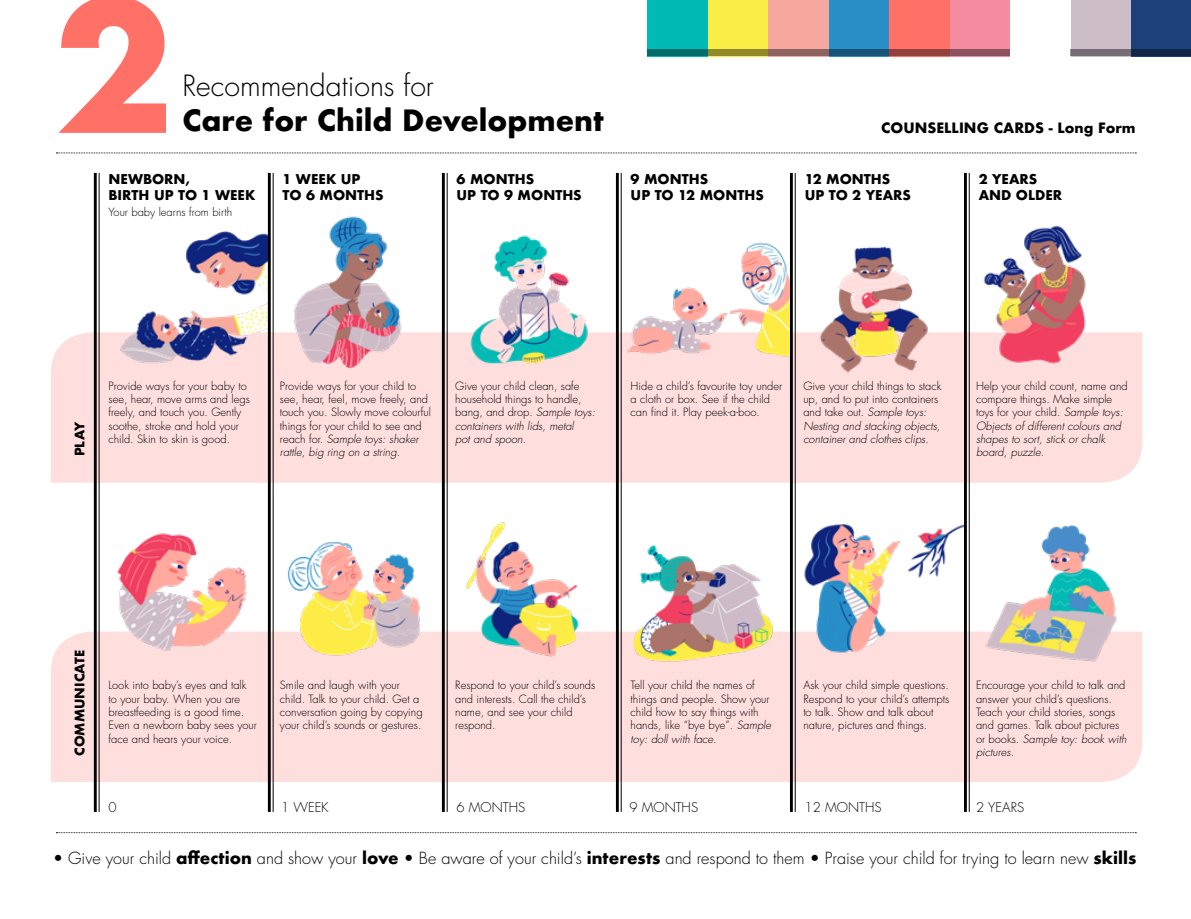
<style>
.page{position:relative;width:1191px;height:919px;background:#fff}
.page>*{position:absolute;margin:0;border:0;box-sizing:border-box;transform-origin:0 0}
.t1{font:700 177px "Futura";color:#ff7066}
.t2{font:700 28.5px "Futura";color:#000}
.t3{font:300 28.5px "Futura";color:#000}
.t4{font:300 16.2px "Futura";color:#000}
.t5{font:700 13.95px "Futura";color:#000}
.t6{font:700 13.2px/15.8px "Futura";color:#000}
.t7{font:300 13.2px "Futura";color:#000}
.t8{font:700 12.75px "Futura";color:#000}
.t9{font:300 11.1px/13.4px "Futura";color:#000}
.t10{font:italic 300 11.1px/13.4px "Futura";color:#000}
.s1{font-style:italic}
.s2{font-style:normal}
.s3{font-weight:700}
</style>
<div class="page">
<div style="left:51px;top:332px;width:1091px;height:150px;background:#ffdede"></div>
<div style="left:51px;top:631px;width:1091px;height:151px;background:#ffdede"></div>
<div style="left:1130px;top:0;width:61px;height:56px;background:#1c4078"></div>
<div style="left:828px;top:0;width:61px;height:56px;background:#298fc7"></div>
<div style="left:1070px;top:0;width:60px;height:56px;background:#ccbdc7"></div>
<div style="left:949px;top:0;width:61px;height:56px;background:#f68ca0"></div>
<div style="left:889px;top:0;width:60px;height:56px;background:#ff7066"></div>
<div style="left:768px;top:0;width:60px;height:56px;background:#f7a89e"></div>
<div style="left:707px;top:0;width:61px;height:56px;background:#faed45"></div>
<div style="left:647px;top:0;width:61px;height:56px;background:#00bab5"></div>
<svg style="left:647px;top:50px;width:363px;height:6px;background:#635f55"></svg>
<svg style="left:1070px;top:50px;width:121px;height:6px"></svg>
<img style="left:117px;top:224px;width:151px;height:152px">
<img style="left:803px;top:524px;width:161px;height:132px">
<img style="left:116px;top:533px;width:132px;height:121px">
<hr style="left:94px;top:173px;width:3px;height:638px;background:#000">
<hr style="left:99px;top:173px;width:1px;height:638px;background:#000">
<hr style="left:268px;top:173px;width:3px;height:638px;background:#000">
<hr style="left:273px;top:173px;width:1px;height:638px;background:#000">
<hr style="left:442px;top:173px;width:3px;height:638px;background:#000">
<hr style="left:447px;top:173px;width:1px;height:638px;background:#000">
<hr style="left:616px;top:173px;width:3px;height:638px;background:#000">
<hr style="left:620px;top:173px;width:1px;height:638px;background:#000">
<hr style="left:790px;top:173px;width:3px;height:638px;background:#000">
<hr style="left:794px;top:173px;width:1px;height:638px;background:#000">
<hr style="left:964px;top:173px;width:3px;height:638px;background:#000">
<hr style="left:968px;top:173px;width:1px;height:638px;background:#000">
<img style="left:283px;top:216px;width:140px;height:159px">
<img style="left:456px;top:235px;width:142px;height:134px">
<img style="left:979px;top:225px;width:129px;height:141px">
<img style="left:281px;top:542px;width:150px;height:118px">
<img style="left:624px;top:545px;width:150px;height:119px">
<img style="left:625px;top:242px;width:165px;height:120px">
<img style="left:464px;top:522px;width:119px;height:142px">
<img style="left:804px;top:246px;width:142px;height:130px">
<img style="left:983px;top:525px;width:146px;height:138px">
<svg style="left:56px;top:152px;width:1080px;height:1px"></svg>
<svg style="left:56px;top:832px;width:1080px;height:1px"></svg>
<h1 class="t1" style="left:54px;top:-62px;width:122px">2</h1>
<h2 class="t3" style="left:182px;top:68px;width:253px">Recommendations for</h2>
<h2 class="t2" style="left:182px;top:99px;width:423px">Care for Child Development</h2>
<p class="t5" style="left:881px;top:117px;width:256px">COUNSELLING CARDS - Long Form</p>
<p class="t6" style="left:109px;top:171px;width:148px">NEWBORN,<br>BIRTH UP TO 1 WEEK</p>
<p class="t9" style="left:109px;top:206px;width:125px">Your baby learns from birth</p>
<p class="t6" style="left:282px;top:171px;width:103px">1 WEEK UP<br>TO 6 MONTHS</p>
<p class="t6" style="left:456px;top:171px;width:127px">6 MONTHS<br>UP TO 9 MONTHS</p>
<p class="t6" style="left:630px;top:171px;width:135px">9 MONTHS<br>UP TO 12 MONTHS</p>
<p class="t6" style="left:804px;top:171px;width:108px">12 MONTHS<br>UP TO 2 YEARS</p>
<p class="t6" style="left:978px;top:171px;width:85px">2 YEARS<br>AND OLDER</p>
<p class="t8" style="left:70px;top:456px;width:36px;rotate:-90deg">PLAY</p>
<p class="t9" style="left:109px;top:379px;width:143px">Provide ways for your baby to see, hear, move arms and legs freely, and touch you. Gently soothe, stroke and hold your child. Skin to skin is good.</p>
<p class="t9" style="left:280px;top:379px;width:153px">Provide ways for your child to see, hear, feel, move freely, and touch you. Slowly move colourful things for your child to see and reach for. <span class="s1">Sample toys: shaker rattle, big ring on a string.</span></p>
<p class="t9" style="left:455px;top:379px;width:141px">Give your child clean, safe household things to handle, bang, and drop. <span class="s1">Sample toys: containers with lids, metal<br>pot and spoon.</span></p>
<p class="t9" style="left:630px;top:379px;width:153px">Hide a child’s favourite toy under a cloth or box. See if the child can find it. Play peek-a-boo.</p>
<p class="t9" style="left:803px;top:379px;width:140px">Give your child things to stack up, and to put into containers and take out. <span class="s1">Sample toys:<br>Nesting and stacking objects, container and clothes clips.</span></p>
<p class="t10" style="left:976px;top:379px;width:153px"><span class="s2">Help your child count, name and compare things. Make simple toys for your child.</span> Sample toys:<br>Objects of different colours and shapes to sort, stick or chalk board, puzzle.</p>
<p class="t8" style="left:70px;top:756px;width:108px;rotate:-90deg">COMMUNICATE</p>
<p class="t9" style="left:109px;top:678px;width:150px">Look into baby’s eyes and talk to your baby. When you are breastfeeding is a good time.<br>Even a newborn baby sees your face and hears your voice.</p>
<p class="t9" style="left:280px;top:678px;width:144px">Smile and laugh with your child. Talk to your child. Get a conversation going by copying your child’s sounds or gestures.</p>
<p class="t9" style="left:455px;top:678px;width:141px">Respond to your child’s sounds and interests. Call the child’s name, and see your child respond.</p>
<p class="t9" style="left:630px;top:678px;width:142px">Tell your child the names of things and people. Show your child how to say things with hands, like “bye bye”. <span class="s1">Sample toy: doll with face.</span></p>
<p class="t9" style="left:803px;top:678px;width:147px">Ask your child simple questions.<br>Respond to your child’s attempts to talk. Show and talk about nature, pictures and things.</p>
<p class="t9" style="left:976px;top:678px;width:152px">Encourage your child to talk and answer your child’s questions.<br>Teach your child stories, songs and games. Talk about pictures or books. <span class="s1">Sample toy: book with pictures.</span></p>
<p class="t7" style="left:109px;top:798px;width:10px">0</p>
<p class="t7" style="left:281px;top:798px;width:49px">1 WEEK</p>
<p class="t7" style="left:456px;top:798px;width:70px">6 MONTHS</p>
<p class="t7" style="left:629px;top:798px;width:70px">9 MONTHS</p>
<p class="t7" style="left:804px;top:798px;width:78px">12 MONTHS</p>
<p class="t7" style="left:976px;top:798px;width:50px">2 YEARS</p>
<h3 class="t4" style="left:53px;top:847px;width:1084px">• Give your child <span class="s3">affection</span> and show your <span class="s3">love</span> • Be aware of your child’s <span class="s3">interests</span> and respond to them • Praise your child for trying to learn new <span class="s3">skills</span></h3>
</div>
